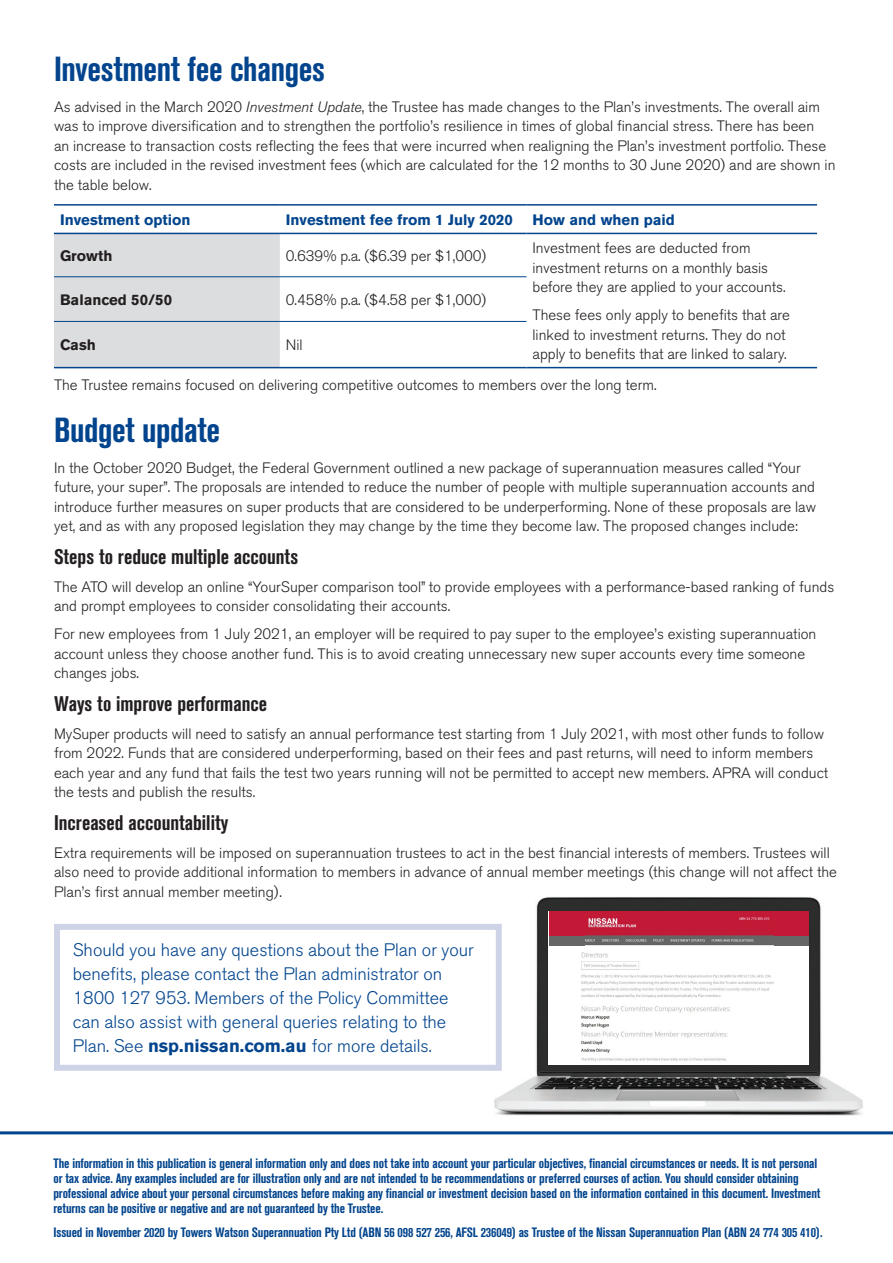
<style>
.page{position:relative;width:893px;height:1263px;background:#fff}
.page>*{position:absolute;margin:0;border:0;box-sizing:border-box;transform-origin:0 0}
.Subhead_1{font:700 condensed 34.5px "Nissan AG";letter-spacing:-.01em;color:#02448d}
.Subhead_2{font:700 condensed 21px "Nissan AG";color:#231f20}
.Body_text{font:300 18px/24px "Nissan AG";color:#02448d}
.Body_text-2{font:300 15px/19.5px "Nissan AG";color:#231f20}
.Body_text-3{font:700 15px "Nissan AG";color:#02448d}
.Body_text-4{font:700 15px "Nissan AG";color:#231f20}
.Body_text-5{font:700 condensed 13.5px/15px "Nissan AG";letter-spacing:-.01em;color:#02448d}
.s1{font-style:italic}
.s2{font-weight:700}
</style>
<div class="page">
<img style="left:494px;top:897px;width:369px;height:219px">
<img style="left:549px;top:911px;width:260px;height:153px">
<div style="left:774px;top:911px;width:35px;height:25px;background:#c31936"></div>
<div style="left:774px;top:936px;width:35px;height:9px;background:#666"></div>
<div style="left:549px;top:911px;width:35px;height:25px;background:#c31936"></div>
<div style="left:549px;top:936px;width:35px;height:9px;background:#666"></div>
<div style="left:54px;top:924px;width:448px;height:147px;border:6px solid #ced3e7"></div>
<svg style="left:0;top:1131px;width:893px;height:4px;background:#4072a9"></svg>
<div style="left:54px;top:234px;width:226px;height:133px;background:#dcdddf"></div>
<svg style="left:280px;top:234px;width:537px;height:133px"></svg>
<hr style="left:54px;top:204px;width:226px;height:2px;background:#02448d">
<hr style="left:280px;top:204px;width:246px;height:2px;background:#02448d">
<hr style="left:526px;top:204px;width:291px;height:2px;background:#02448d">
<hr style="left:54px;top:233px;width:226px;height:1px;background:#02448d">
<hr style="left:280px;top:233px;width:246px;height:1px;background:#02448d">
<hr style="left:526px;top:233px;width:291px;height:1px;background:#02448d">
<hr style="left:54px;top:276px;width:226px;height:1px;background:#02448d">
<hr style="left:280px;top:276px;width:246px;height:1px;background:#02448d">
<hr style="left:54px;top:321px;width:226px;height:1px;background:#02448d">
<hr style="left:54px;top:367px;width:226px;height:1px;background:#02448d">
<hr style="left:280px;top:321px;width:246px;height:1px;background:#02448d">
<hr style="left:280px;top:367px;width:246px;height:1px;background:#02448d">
<hr style="left:526px;top:367px;width:291px;height:1px;background:#02448d">
<p class="Subhead_1" style="left:54px;top:49px;width:272px">Investment fee changes</p>
<p class="Body_text-2" style="left:54px;top:97px;width:783px">As advised in the March 2020 <span class="s1">Investment Update</span>, the Trustee has made changes to the Plan’s investments. The overall aim was to improve diversification and to strengthen the portfolio’s resilience in times of global financial stress. There has been<br>an increase to transaction costs reflecting the fees that were incurred when realigning the Plan’s investment portfolio. These costs are included in the revised investment fees (which are calculated for the 12 months to 30 June 2020) and are shown in the table below.</p>
<p class="Body_text-3" style="left:60px;top:211px;width:132px">Investment option</p>
<p class="Body_text-3" style="left:286px;top:211px;width:229px">Investment fee from 1 July 2020</p>
<p class="Body_text-3" style="left:532px;top:211px;width:144px">How and when paid</p>
<p class="Body_text-4" style="left:60px;top:247px;width:54px">Growth</p>
<p class="Body_text-2" style="left:286px;top:246px;width:202px">0.639% p.a. ($6.39 per $1,000)</p>
<p class="Body_text-2" style="left:532px;top:238px;width:255px">Investment fees are deducted from investment returns on a monthly basis before they are applied to your accounts.</p>
<p class="Body_text-2" style="left:532px;top:305px;width:259px">These fees only apply to benefits that are linked to investment returns. They do not apply to benefits that are linked to salary.</p>
<p class="Body_text-4" style="left:60px;top:291px;width:114px">Balanced 50/50</p>
<p class="Body_text-2" style="left:286px;top:290px;width:202px">0.458% p.a. ($4.58 per $1,000)</p>
<p class="Body_text-4" style="left:60px;top:336px;width:37px">Cash</p>
<p class="Body_text-2" style="left:286px;top:335px;width:18px">Nil</p>
<p class="Body_text-2" style="left:54px;top:376px;width:604px">The Trustee remains focused on delivering competitive outcomes to members over the long term.</p>
<p class="Subhead_1" style="left:54px;top:410px;width:168px">Budget update</p>
<p class="Body_text-2" style="left:54px;top:458px;width:763px">In the October 2020 Budget, the Federal Government outlined a new package of superannuation measures called “Your future, your super”. The proposals are intended to reduce the number of people with multiple superannuation accounts and introduce further measures on super products that are considered to be underperforming. None of these proposals are law yet, and as with any proposed legislation they may change by the time they become law. The proposed changes include:</p>
<p class="Subhead_2" style="left:54px;top:544px;width:246px">Steps to reduce multiple accounts</p>
<p class="Body_text-2" style="left:54px;top:577px;width:782px">The ATO will develop an online “YourSuper comparison tool” to provide employees with a performance-based ranking of funds and prompt employees to consider consolidating their accounts.</p>
<p class="Body_text-2" style="left:54px;top:624px;width:764px">For new employees from 1 July 2021, an employer will be required to pay super to the employee’s existing superannuation account unless they choose another fund. This is to avoid creating unnecessary new super accounts every time someone changes jobs.</p>
<p class="Subhead_2" style="left:54px;top:691px;width:215px">Ways to improve performance</p>
<p class="Body_text-2" style="left:54px;top:724px;width:776px">MySuper products will need to satisfy an annual performance test starting from 1 July 2021, with most other funds to follow from 2022. Funds that are considered underperforming, based on their fees and past returns, will need to inform members each year and any fund that fails the test two years running will not be permitted to accept new members. APRA will conduct the tests and publish the results.</p>
<p class="Subhead_2" style="left:54px;top:810px;width:176px">Increased accountability</p>
<p class="Body_text-2" style="left:54px;top:843px;width:784px">Extra requirements will be imposed on superannuation trustees to act in the best financial interests of members. Trustees will also need to provide additional information to members in advance of annual member meetings (this change will not affect the<br>Plan’s first annual member meeting).</p>
<p class="Body_text" style="left:73px;top:938px;width:403px">Should you have any questions about the Plan or your benefits, please contact the Plan administrator on 1800 127 953. Members of the Policy Committee can also assist with general queries relating to the Plan. See <span class="s2">nsp.nissan.com.au</span> for more details.</p>
<p class="Body_text-5" style="left:53px;top:1156px;width:768px">The information in this publication is general information only and does not take into account your particular objectives, financial circumstances or needs. It is not personal or tax advice. Any examples included are for illustration only and are not intended to be recommendations or preferred courses of action. You should consider obtaining professional advice about your personal circumstances before making any financial or investment decision based on the information contained in this document. Investment returns can be positive or negative and are not guaranteed by the Trustee.</p>
<p class="Body_text-5" style="left:53px;top:1224px;width:771px">Issued in November 2020 by Towers Watson Superannuation Pty Ltd (ABN 56 098 527 256, AFSL 236049) as Trustee of the Nissan Superannuation Plan (ABN 24 774 305 410).</p>
</div>
